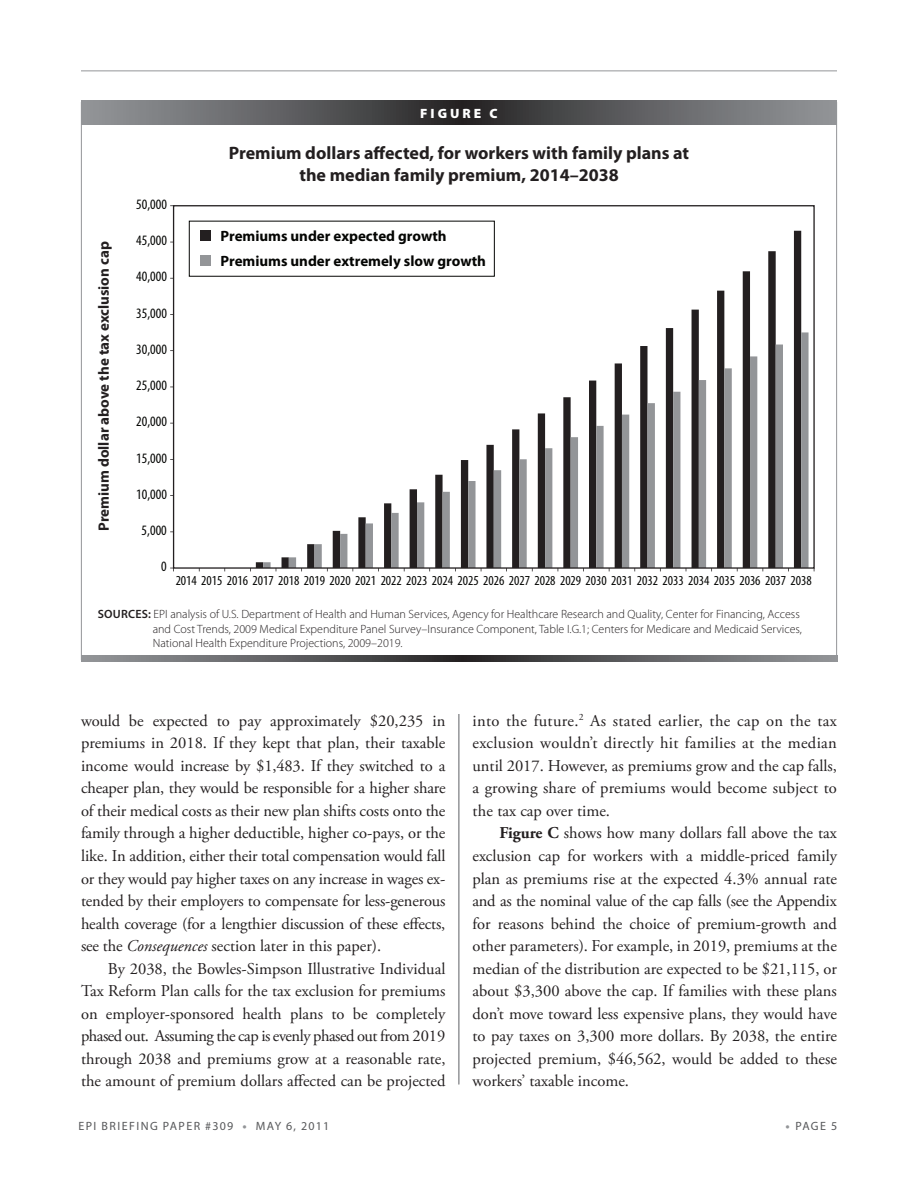
<style>
.page{position:relative;width:918px;height:1188px;background:#fff}
.page>*{position:absolute;margin:0;border:0;box-sizing:border-box;transform-origin:0 0}
.t1{font:700 18px/21.6px "Myriad Pro";color:#231f20;text-align:center}
.t2{font:16.5px/22.5px "Adobe Garamond Pro";color:#231f20;text-align:justify}
.t3{font:700 15px/24.9px "Myriad Pro";color:#040503}
.t4{font:700 15px "Myriad Pro";color:#231f20}
.t5{font:condensed 14.4px "Myriad Pro";color:#040503}
.t6{font:condensed 13.8px "Myriad Pro";color:#040503}
.t7{font:900 13.5px "Myriad Pro";letter-spacing:.22em;color:#fff}
.t8{font:300 12px/14.4px "Myriad Pro";color:#231f20}
.t9{font:12px "Myriad Pro";letter-spacing:.11em;color:#57585a}
.s1{font-weight:600}
.s2{font-style:italic}
.s3{font-weight:700}
.s4{font-family:"Monotype Corsiva";font-size:7.5px;color:#939598}
</style>
<div class="page">
<hr style="left:81px;top:70px;width:756px;height:1px;background:#939598">
<hr style="left:458px;top:104px;width:2px;height:980px;background:#939598">
<div style="left:452px;top:644px;width:14px;height:70px;background:#fff"></div>
<div style="left:81px;top:102px;width:756px;height:558px;background:#fff;border:1px solid #939598"></div>
<svg style="left:81px;top:655px;width:756px;height:7px;background:#5f6062"></svg>
<svg style="left:81px;top:101px;width:756px;height:23px;background:#5f6062"></svg>
<svg style="left:256px;top:231px;width:545px;height:336px"></svg>
<svg style="left:263px;top:332px;width:546px;height:235px"></svg>
<div style="left:200px;top:231px;width:11px;height:10px;background:#231f20"></div>
<div style="left:200px;top:255px;width:11px;height:11px;background:#939598"></div>
<p class="t7" style="left:420px;top:105px;width:79px">FIGUR E C</p>
<p class="t4" style="left:94px;top:531px;width:291px;rotate:-90deg">Premium dollar above the tax exclusion cap</p>
<p class="t5" style="left:136px;top:196px;width:32px">50,000</p>
<p class="t5" style="left:136px;top:232px;width:32px">45,000</p>
<p class="t5" style="left:136px;top:268px;width:32px">40,000</p>
<p class="t1" style="left:229px;top:142px;width:462px">Premium dollars affected, for workers with family plans at the median family premium, 2014–2038</p>
<p class="t3" style="left:220px;top:223px;width:267px">Premiums under expected growth<br>Premiums under extremely slow growth</p>
<p class="t5" style="left:136px;top:304px;width:32px">35,000</p>
<p class="t5" style="left:136px;top:340px;width:32px">30,000</p>
<p class="t5" style="left:136px;top:377px;width:32px">25,000</p>
<p class="t5" style="left:136px;top:413px;width:32px">20,000</p>
<p class="t5" style="left:136px;top:449px;width:32px">15,000</p>
<p class="t5" style="left:136px;top:485px;width:32px">10,000</p>
<p class="t5" style="left:142px;top:522px;width:27px">5,000</p>
<p class="t5" style="left:161px;top:558px;width:7px">0</p>
<p class="t6" style="left:176px;top:572px;width:638px">2014 2015 2016 2017 2018 2019 2020 2021 2022 2023 2024 2025 2026 2027 2028 2029 2030 2031 2032 2033 2034 2035 2036 2037 2038</p>
<p class="t8" style="left:153px;top:607px;width:651px;text-indent:-55px"><span class="s1">SOURCES:</span> EPI analysis of U.S. Department of Health and Human Services, Agency for Healthcare Research and Quality, Center for Financing, Access and Cost Trends, 2009 Medical Expenditure Panel Survey–Insurance Component, Table I.G.1; Centers for Medicare and Medicaid Services,<br>National Health Expenditure Projections, 2009–2019.</p>
<p class="t2" style="left:81px;top:710px;width:366px">would be expected to pay approximately $20,235 in premiums in 2018. If they kept that plan, their taxable income would increase by $1,483. If they switched to a cheaper plan, they would be responsible for a higher share of their medical costs as their new plan shifts costs onto the family through a higher deductible, higher co-pays, or the like. In addition, either their total compensation would fall or they would pay higher taxes on any increase in wages ex&shy;tended by their employers to compensate for less-generous health coverage (for a lengthier discussion of these effects, see the <span class="s2">Consequences</span> section later in this paper).</p>
<p class="t2" style="left:81px;top:958px;width:366px;text-indent:27px">By 2038, the Bowles-Simpson Illustrative Individual Tax Reform Plan calls for the tax exclusion for premiums on employer-sponsored health plans to be completely phased out. Assuming the cap is evenly phased out from 2019 through 2038 and premiums grow at a reasonable rate, the amount of premium dollars affected can be projected</p>
<p class="t2" style="left:472px;top:710px;width:366px">into the future.<sup>2</sup> As stated earlier, the cap on the tax exclusion wouldn’t directly hit families at the median until 2017. However, as premiums grow and the cap falls, a growing share of premiums would become subject to the tax cap over time.</p>
<p class="t2" style="left:472px;top:823px;width:366px;text-indent:27px"><span class="s3">Figure C</span> shows how many dollars fall above the tax exclusion cap for workers with a middle-priced family plan as premiums rise at the expected 4.3% annual rate and as the nominal value of the cap falls (see the Appendix for reasons behind the choice of premium-growth and other parameters). For example, in 2019, premiums at the median of the distribution are expected to be $21,115, or about $3,300 above the cap. If families with these plans don’t move toward less expensive plans, they would have to pay taxes on 3,300 more dollars. By 2038, the entire projected premium, $46,562, would be added to these workers’ taxable income.</p>
<p class="t9" style="left:78px;top:1119px;width:100px">EPI BRIEFING PAPE</p>
<p class="t9" style="left:194px;top:1119px;width:137px">R #309 <span class="s4">●</span> MAY 6, 2011</p>
<p class="t9" style="left:785px;top:1119px;width:54px"><span class="s4">●</span> PAGE 5</p>
</div>
